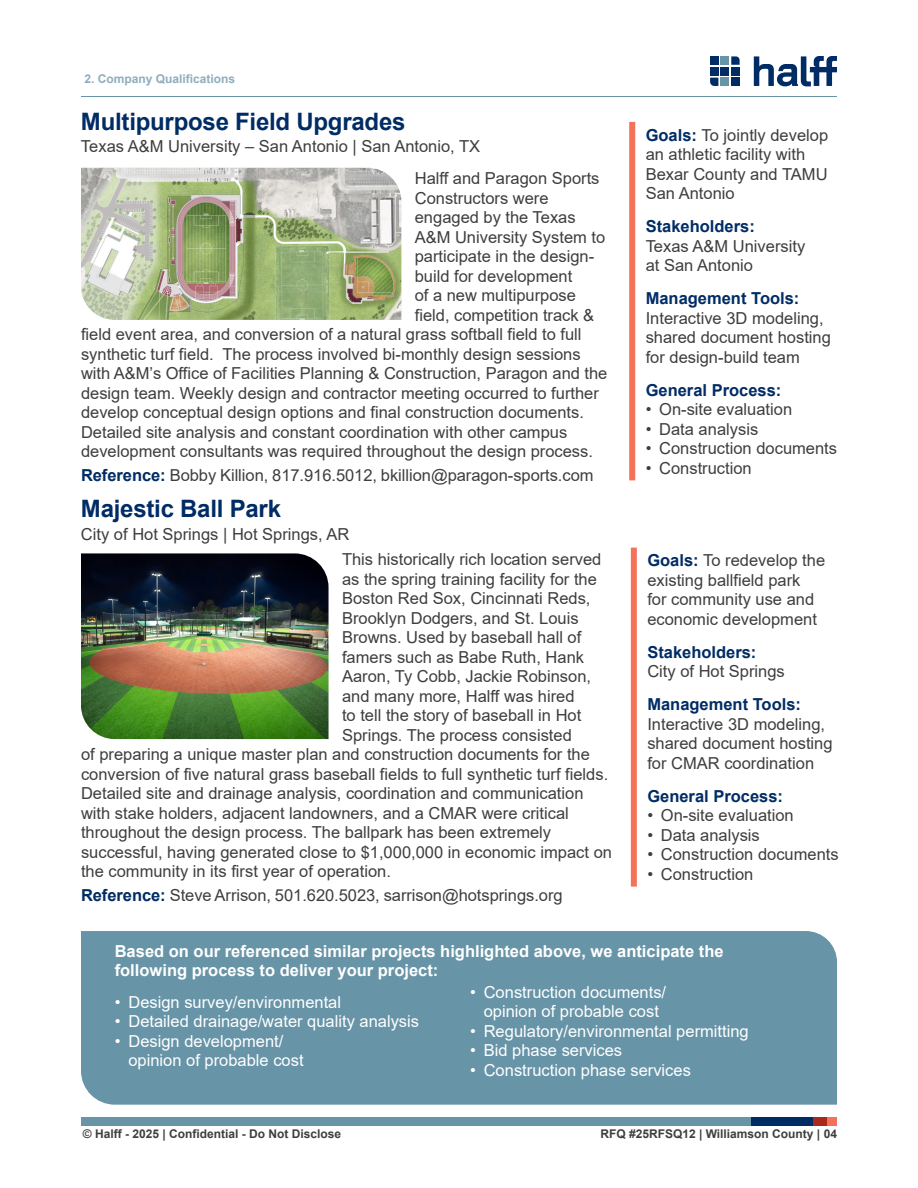
<style>
.page{position:relative;width:918px;height:1188px;background:#fff}
.page>*{position:absolute;margin:0;border:0;box-sizing:border-box;transform-origin:0 0}
.Project_Name{font:700 24px "Arial";letter-spacing:-.01em;color:#002c65}
._11pt_Body_Text{font:16.5px/19.5px "Arial";color:#3e3e3f}
.t1{font:16.5px/19.5px "Arial";color:#fff}
.light_blue_callout{font:700 16.5px/19.5px "Arial";color:#fff}
._11pt_Body_Text-2{font:700 16.5px "Arial";color:#002c65}
.t2{font:700 12px "Arial";color:#3e3e3f}
.t3{font:700 12px "Arial";color:#8fadbd}
.s1{font-weight:700;color:#002c65}
</style>
<div class="page">
<div style="left:81px;top:1117px;width:673px;height:9px;background:#6794a7"></div>
<div style="left:752px;top:1117px;width:61px;height:9px;background:#002c65"></div>
<div style="left:813px;top:1117px;width:15px;height:9px;background:#aa291a"></div>
<div style="left:828px;top:1117px;width:9px;height:9px;background:#f37259"></div>
<hr style="left:81px;top:96px;width:756px;height:1px;background:#6794a7">
<svg style="left:754px;top:56px;width:83px;height:30px"></svg>
<div style="left:721px;top:56px;width:8px;height:9px;background:#6794a7"></div>
<div style="left:710px;top:67px;width:8px;height:8px;background:#002c65"></div>
<div style="left:710px;top:56px;width:8px;height:9px;background:#002c65"></div>
<svg style="left:731px;top:56px;width:9px;height:9px"></svg>
<svg style="left:710px;top:78px;width:8px;height:8px"></svg>
<div style="left:731px;top:67px;width:9px;height:8px;background:#002c65"></div>
<div style="left:731px;top:78px;width:9px;height:8px;background:#002c65"></div>
<div style="left:721px;top:67px;width:8px;height:8px;background:#002c65"></div>
<div style="left:721px;top:78px;width:8px;height:8px;background:#6794a7"></div>
<div style="left:81px;top:993px;width:756px;height:112px;background:#6794a7"></div>
<img style="left:81px;top:553px;width:247px;height:186px">
<img style="left:81px;top:168px;width:320px;height:152px">
<div style="left:631px;top:548px;width:6px;height:339px;background:#f37259"></div>
<div style="left:629px;top:122px;width:6px;height:358px;background:#f37259"></div>
<div style="left:81px;top:931px;width:756px;height:62px;background:#6794a7"></div>
<p class="t3" style="left:84px;top:70px;width:152px">2. Company Qualifications</p>
<p class="Project_Name" style="left:81px;top:104px;width:326px">Multipurpose Field Upgrades</p>
<p class="_11pt_Body_Text" style="left:81px;top:137px;width:401px">Texas A&amp;M University – San Antonio | San Antonio, TX</p>
<p class="_11pt_Body_Text" style="left:415px;top:169px;width:186px">Halff and Paragon Sports</p>
<p class="_11pt_Body_Text" style="left:415px;top:188px;width:135px">Constructors were</p>
<p class="_11pt_Body_Text" style="left:415px;top:208px;width:162px">engaged by the Texas</p>
<p class="_11pt_Body_Text" style="left:415px;top:227px;width:192px">A&amp;M University System to</p>
<p class="_11pt_Body_Text" style="left:415px;top:247px;width:181px">participate in the design-</p>
<p class="_11pt_Body_Text" style="left:415px;top:266px;width:159px">build for development</p>
<p class="_11pt_Body_Text" style="left:415px;top:286px;width:163px">of a new multipurpose</p>
<p class="_11pt_Body_Text" style="left:415px;top:305px;width:181px">field, competition track &amp;</p>
<p class="_11pt_Body_Text" style="left:81px;top:325px;width:502px">field event area, and conversion of a natural grass softball field to full</p>
<p class="_11pt_Body_Text" style="left:81px;top:344px;width:501px">synthetic turf field. The process involved bi-monthly design sessions</p>
<p class="_11pt_Body_Text" style="left:81px;top:364px;width:528px">with A&amp;M’s Office of Facilities Planning &amp; Construction, Paragon and the</p>
<p class="_11pt_Body_Text" style="left:81px;top:383px;width:519px">design team. Weekly design and contractor meeting occurred to further</p>
<p class="_11pt_Body_Text" style="left:81px;top:403px;width:504px">develop conceptual design options and final construction documents.</p>
<p class="_11pt_Body_Text" style="left:81px;top:422px;width:488px">Detailed site analysis and constant coordination with other campus</p>
<p class="_11pt_Body_Text" style="left:81px;top:442px;width:514px">development consultants was required throughout the design process.</p>
<p class="_11pt_Body_Text" style="left:81px;top:465px;width:514px"><span class="s1">Reference:</span> Bobby Killion, 817.916.5012, bkillion@paragon-sports.com</p>
<p class="Project_Name" style="left:81px;top:491px;width:202px">Majestic Ball Park</p>
<p class="_11pt_Body_Text" style="left:81px;top:524px;width:270px">City of Hot Springs | Hot Springs, AR</p>
<p class="_11pt_Body_Text" style="left:342px;top:550px;width:261px">This historically rich location served</p>
<p class="_11pt_Body_Text" style="left:342px;top:569px;width:256px">as the spring training facility for the</p>
<p class="_11pt_Body_Text" style="left:342px;top:589px;width:250px">Boston Red Sox, Cincinnati Reds,</p>
<p class="_11pt_Body_Text" style="left:342px;top:608px;width:238px">Brooklyn Dodgers, and St. Louis</p>
<p class="_11pt_Body_Text" style="left:342px;top:628px;width:241px">Browns. Used by baseball hall of</p>
<p class="_11pt_Body_Text" style="left:342px;top:647px;width:244px">famers such as Babe Ruth, Hank</p>
<p class="_11pt_Body_Text" style="left:342px;top:667px;width:251px">Aaron, Ty Cobb, Jackie Robinson,</p>
<p class="_11pt_Body_Text" style="left:342px;top:686px;width:234px">and many more, Halff was hired</p>
<p class="_11pt_Body_Text" style="left:342px;top:706px;width:241px">to tell the story of baseball in Hot</p>
<p class="_11pt_Body_Text" style="left:342px;top:725px;width:231px">Springs. The process consisted</p>
<p class="_11pt_Body_Text" style="left:81px;top:745px;width:511px">of preparing a unique master plan and construction documents for the</p>
<p class="_11pt_Body_Text" style="left:81px;top:764px;width:529px">conversion of five natural grass baseball fields to full synthetic turf fields.</p>
<p class="_11pt_Body_Text" style="left:81px;top:784px;width:504px">Detailed site and drainage analysis, coordination and communication</p>
<p class="_11pt_Body_Text" style="left:81px;top:803px;width:489px">with stake holders, adjacent landowners, and a CMAR were critical</p>
<p class="_11pt_Body_Text" style="left:81px;top:823px;width:472px">throughout the design process. The ballpark has been extremely</p>
<p class="_11pt_Body_Text" style="left:81px;top:842px;width:533px">successful, having generated close to $1,000,000 in economic impact on</p>
<p class="_11pt_Body_Text" style="left:81px;top:862px;width:311px">the community in its first year of operation.</p>
<p class="_11pt_Body_Text" style="left:81px;top:886px;width:483px"><span class="s1">Reference:</span> Steve Arrison, 501.620.5023, sarrison@hotsprings.org</p>
<p class="_11pt_Body_Text" style="left:646px;top:125px;width:184px"><span class="s1">Goals:</span> To jointly develop an athletic facility with<br>Bexar County and TAMU<br>San Antonio</p>
<p class="_11pt_Body_Text" style="left:646px;top:217px;width:161px"><span class="s1">Stakeholders:<br></span>Texas A&amp;M University at San Antonio</p>
<p class="_11pt_Body_Text" style="left:646px;top:289px;width:187px"><span class="s1">Management Tools:<br></span>Interactive 3D modeling, shared document hosting for design-build team</p>
<p class="_11pt_Body_Text-2" style="left:646px;top:378px;width:137px">General Process:</p>
<p class="_11pt_Body_Text" style="left:646px;top:400px;width:148px">• On-site evaluation</p>
<p class="_11pt_Body_Text" style="left:646px;top:419px;width:114px">• Data analysis</p>
<p class="_11pt_Body_Text" style="left:646px;top:439px;width:193px">• Construction documents</p>
<p class="_11pt_Body_Text" style="left:646px;top:458px;width:108px">• Construction</p>
<p class="_11pt_Body_Text" style="left:647px;top:551px;width:179px"><span class="s1">Goals:</span> To redevelop the existing ballfield park<br>for community use and economic development</p>
<p class="_11pt_Body_Text" style="left:647px;top:642px;width:139px"><span class="s1">Stakeholders:<br></span>City of Hot Springs</p>
<p class="_11pt_Body_Text" style="left:647px;top:695px;width:187px"><span class="s1">Management Tools:<br></span>Interactive 3D modeling, shared document hosting for CMAR coordination</p>
<p class="_11pt_Body_Text-2" style="left:647px;top:784px;width:137px">General Process:</p>
<p class="_11pt_Body_Text" style="left:647px;top:806px;width:148px">• On-site evaluation</p>
<p class="_11pt_Body_Text" style="left:647px;top:825px;width:114px">• Data analysis</p>
<p class="_11pt_Body_Text" style="left:647px;top:845px;width:193px">• Construction documents</p>
<p class="_11pt_Body_Text" style="left:647px;top:864px;width:108px">• Construction</p>
<p class="light_blue_callout" style="left:115px;top:941px;width:610px">Based on our referenced similar projects highlighted above, we anticipate the following process to deliver your project:</p>
<p class="t1" style="left:115px;top:992px;width:228px">• Design survey/environmental</p>
<p class="t1" style="left:115px;top:1012px;width:306px">• Detailed drainage/water quality analysis</p>
<p class="t1" style="left:128px;top:1031px;width:177px;text-indent:-14px">• Design development/ opinion of probable cost</p>
<p class="t1" style="left:470px;top:982px;width:197px;text-align:center">• Construction documents/ opinion of probable cost</p>
<p class="t1" style="left:470px;top:1021px;width:280px">• Regulatory/environmental permitting</p>
<p class="t1" style="left:470px;top:1041px;width:153px">• Bid phase services</p>
<p class="t1" style="left:470px;top:1060px;width:222px">• Construction phase services</p>
<p class="t2" style="left:83px;top:1125px;width:260px">© Halff - 2025 | Confidential - Do Not Disclose</p>
<p class="t2" style="left:600px;top:1125px;width:238px">RFQ #25RFSQ12 | Williamson County | 04</p>
</div>
